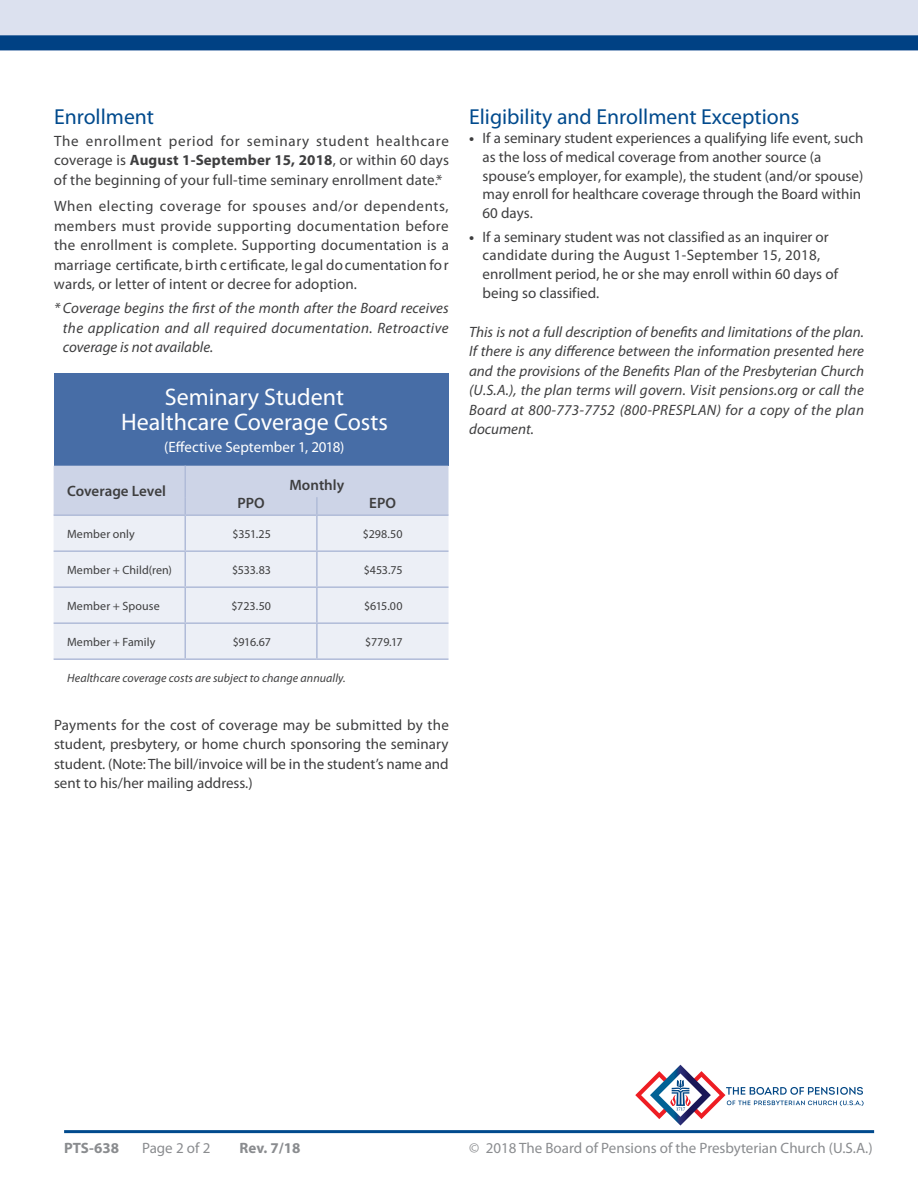
<style>
.page{position:relative;width:918px;height:1188px;background:#fff}
.page>*{position:absolute;margin:0;border:0;box-sizing:border-box;transform-origin:0 0}
.t1{font:24px/25.5px "Myriad Pro";color:#fff;text-align:center}
.t2{font:21.75px "Myriad Pro";color:#004a8d}
.t3{font:15px/19.5px "Myriad Pro";color:#3e3e3f;text-align:justify}
.t4{font:italic 15px/19.5px "Myriad Pro";letter-spacing:.02em;color:#3e3e3f;text-align:justify}
.t5{font:15px "Myriad Pro";color:#8a8c8f}
.t6{font:15px "Myriad Pro";color:#fff}
.t7{font:600 15px "Myriad Pro";color:#3e3e3f}
.t8{font:700 15px "Myriad Pro";color:#8a8c8f}
.t9{font:12px "Myriad Pro";letter-spacing:.005em;color:#3e3e3f}
.t10{font:italic 12px "Myriad Pro";letter-spacing:.005em;color:#3e3e3f}
.s1{font-weight:700}
</style>
<div class="page">
<svg style="left:635px;top:1065px;width:229px;height:61px"></svg>
<hr style="left:64px;top:1130px;width:810px;height:3px;background:#004a8d">
<div style="left:54px;top:373px;width:394px;height:93px;background:#476da6"></div>
<div style="left:54px;top:516px;width:394px;height:142px;background:#eceff6"></div>
<div style="left:54px;top:466px;width:394px;height:48px;background:#cdd4e7"></div>
<hr style="left:54px;top:514px;width:131px;height:2px;background:#b0bbd8">
<hr style="left:185px;top:514px;width:132px;height:2px;background:#b0bbd8">
<hr style="left:184px;top:516px;width:2px;height:34px;background:#b0bbd8">
<hr style="left:317px;top:514px;width:131px;height:2px;background:#b0bbd8">
<hr style="left:316px;top:516px;width:2px;height:34px;background:#b0bbd8">
<hr style="left:54px;top:550px;width:131px;height:2px;background:#b0bbd8">
<hr style="left:185px;top:550px;width:132px;height:2px;background:#b0bbd8">
<hr style="left:184px;top:552px;width:2px;height:34px;background:#b0bbd8">
<hr style="left:317px;top:550px;width:131px;height:2px;background:#b0bbd8">
<hr style="left:316px;top:552px;width:2px;height:34px;background:#b0bbd8">
<hr style="left:54px;top:586px;width:131px;height:2px;background:#b0bbd8">
<hr style="left:185px;top:586px;width:132px;height:2px;background:#b0bbd8">
<hr style="left:184px;top:588px;width:2px;height:34px;background:#b0bbd8">
<hr style="left:317px;top:586px;width:131px;height:2px;background:#b0bbd8">
<hr style="left:316px;top:588px;width:2px;height:34px;background:#b0bbd8">
<hr style="left:54px;top:622px;width:131px;height:2px;background:#b0bbd8">
<hr style="left:185px;top:622px;width:132px;height:2px;background:#b0bbd8">
<hr style="left:184px;top:624px;width:2px;height:34px;background:#b0bbd8">
<hr style="left:317px;top:622px;width:131px;height:2px;background:#b0bbd8">
<hr style="left:316px;top:624px;width:2px;height:34px;background:#b0bbd8">
<hr style="left:54px;top:658px;width:131px;height:2px;background:#b0bbd8">
<hr style="left:185px;top:658px;width:132px;height:2px;background:#b0bbd8">
<hr style="left:317px;top:658px;width:131px;height:2px;background:#b0bbd8">
<div style="left:0;top:0;width:918px;height:50px;background:#dce1ef"></div>
<div style="left:0;top:35px;width:918px;height:15px;background:#004184"></div>
<h2 class="t2" style="left:54px;top:104px;width:102px">Enrollment</h2>
<p class="t3" style="left:54px;top:131px;width:396px">The enrollment period for seminary student healthcare coverage is <span class="s1">August 1-September 15, 2018</span>, or within 60 days of the beginning of your full-time seminary enrollment date.*</p>
<p class="t3" style="left:54px;top:196px;width:396px">When electing coverage for spouses and/or dependents, members must provide supporting documentation before the enrollment is complete. Supporting documentation is a marriage certificate, b irth certificate, le gal do cumentation fo r wards, or letter of intent or decree for adoption.</p>
<p class="t4" style="left:63px;top:298px;width:387px;text-indent:-9px">* Coverage begins the first of the month after the Board receives the application and all required documentation. Retroactive coverage is not available.</p>
<h1 class="t1" style="left:121px;top:384px;width:268px">Seminary Student<br>Healthcare Coverage Costs</h1>
<p class="t6" style="left:164px;top:438px;width:182px">(Effective September 1, 2018)</p>
<p class="t7" style="left:67px;top:481px;width:100px">Coverage Level</p>
<p class="t7" style="left:289px;top:476px;width:56px">Monthly</p>
<p class="t7" style="left:237px;top:494px;width:29px">PPO</p>
<p class="t7" style="left:369px;top:494px;width:28px">EPO</p>
<p class="t9" style="left:67px;top:526px;width:69px">Member only</p>
<p class="t9" style="left:232px;top:526px;width:40px">$351.25</p>
<p class="t9" style="left:363px;top:526px;width:41px">$298.50</p>
<p class="t9" style="left:67px;top:562px;width:106px">Member + Child(ren)</p>
<p class="t9" style="left:232px;top:562px;width:40px">$533.83</p>
<p class="t9" style="left:364px;top:562px;width:40px">$453.75</p>
<p class="t9" style="left:67px;top:598px;width:94px">Member + Spouse</p>
<p class="t9" style="left:231px;top:598px;width:41px">$723.50</p>
<p class="t9" style="left:364px;top:598px;width:40px">$615.00</p>
<p class="t9" style="left:67px;top:634px;width:90px">Member + Family</p>
<p class="t9" style="left:233px;top:634px;width:40px">$916.67</p>
<p class="t9" style="left:365px;top:634px;width:39px">$779.17</p>
<p class="t10" style="left:67px;top:670px;width:280px">Healthcare coverage costs are subject to change annually.</p>
<p class="t3" style="left:54px;top:715px;width:396px">Payments for the cost of coverage may be submitted by the student, presbytery, or home church sponsoring the seminary student. (Note: The bill/invoice will be in the student’s name and sent to his/her mailing address.)</p>
<h2 class="t2" style="left:469px;top:104px;width:332px">Eligibility and Enrollment Exceptions</h2>
<p class="t3" style="left:483px;top:129px;width:382px;line-height:18.8px;text-align:left;text-indent:-13px"><span class="s1">•</span> If a seminary student experiences a qualifying life event, such as the loss of medical coverage from another source (a spouse’s employer, for example), the student (and/or spouse) may enroll for healthcare coverage through the Board within 60 days.</p>
<p class="t3" style="left:483px;top:227px;width:357px;line-height:18.8px;text-align:left;text-indent:-14px"><span class="s1">•</span> If a seminary student was not classified as an inquirer or candidate during the August 1-September 15, 2018, enrollment period, he or she may enroll within 60 days of being so classified.</p>
<p class="t4" style="left:469px;top:322px;width:396px">This is not a full description of benefits and limitations of the plan.<br>If there is any difference between the information presented here and the provisions of the Benefits Plan of the Presbyterian Church (U.S.A.), the plan terms will govern. Visit pensions.org or call the Board at 800-773-7752 (800-PRESPLAN) for a copy of the plan document.</p>
<p class="t8" style="left:64px;top:1139px;width:56px">PTS-638</p>
<p class="t5" style="left:142px;top:1139px;width:70px">Page 2 of 2</p>
<p class="t8" style="left:240px;top:1139px;width:62px">Rev. 7/18</p>
<p class="t5" style="left:469px;top:1139px;width:405px">© 2018 The Board of Pensions of the Presbyterian Church (U.S.A.)</p>
</div>
